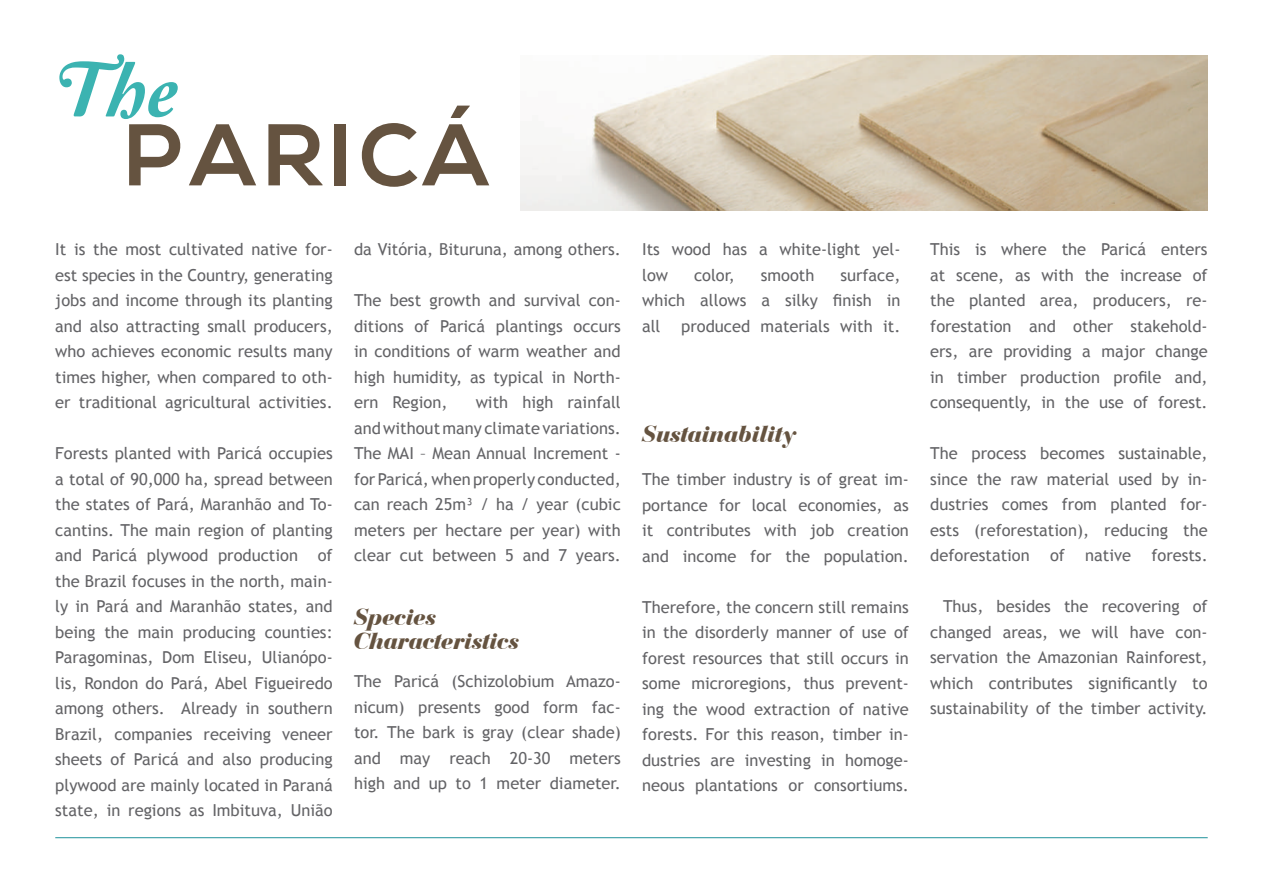
<style>
.page{position:relative;width:1263px;height:893px;background:#fff}
.page>*{position:absolute;margin:0;border:0;box-sizing:border-box;transform-origin:0 0}
.t1{font:700 87.3px "Nexa";letter-spacing:.08em;color:#655340}
.t2{font:80.55px "Amperzand";color:#3bb3b1}
.t3{font:italic 900 24px/24px "Bauer Bodoni BT";color:#655340}
.t4{font:16.5px/25.5px "Trebuchet MS";color:#636366;text-align:justify}
</style>
<div class="page">
<hr style="left:55px;top:837px;width:1153px;height:1px;background:#1f929b">
<img style="left:521px;top:55px;width:687px;height:155px">
<h2 class="t2" style="left:55px;top:48px;width:124px">The</h2>
<h1 class="t1" style="left:125px;top:105px;width:366px">PARICÁ</h1>
<p class="t4" style="left:55px;top:237px;width:279px">It is the most cultivated native for&shy;est species in the Country, generating jobs and income through its planting and also attracting small producers, who achieves economic results many times higher, when compared to oth&shy;er traditional agricultural activities.</p>
<p class="t4" style="left:55px;top:441px;width:279px">Forests planted with Paricá occupies a total of 90,000 ha, spread between the states of Pará, Maranhão and To&shy;cantins. The main region of planting and Paricá plywood production of the Brazil focuses in the north, main&shy;ly in Pará and Maranhão states, and being the main producing counties:<br>Paragominas, Dom Eliseu, Ulianópo&shy;lis, Rondon do Pará, Abel Figueiredo among others. Already in southern Brazil, companies receiving veneer sheets of Paricá and also producing plywood are mainly located in Paraná state, in regions as Imbituva, União</p>
<p class="t4" style="left:354px;top:237px;width:268px">da Vitória, Bituruna, among others.</p>
<p class="t4" style="left:354px;top:288px;width:268px">The best growth and survival con&shy;ditions of Paricá plantings occurs in conditions of warm weather and high humidity, as typical in North&shy;ern Region,</p>
<p class="t4" style="left:354px;top:390px;width:268px;text-indent:122px">with high rainfall and without many climate variations.<br>The MAI – Mean Annual Increment - for Paricá, when properly conducted, can reach 25m³ / ha / year (cubic meters per hectare per year) with clear cut between 5 and 7 years.</p>
<h3 class="t3" style="left:354px;top:605px;width:167px">Species<br>Characteristics</h3>
<p class="t4" style="left:354px;top:669px;width:268px">The Paricá (Schizolobium Amazo&shy;nicum) presents good form fac&shy;tor. The bark is gray (clear shade) and may reach 20-30 meters high and up to 1 meter diameter.</p>
<p class="t4" style="left:642px;top:237px;width:260px">Its wood has a white-light yel&shy;low</p>
<p class="t4" style="left:642px;top:262px;width:260px;text-indent:198px">surface, which allows a silky finish in all</p>
<p class="t4" style="left:694px;top:262px;width:42px">color,</p>
<p class="t4" style="left:761px;top:262px;width:55px">smooth</p>
<p class="t4" style="left:681px;top:313px;width:221px">produced materials with it.</p>
<h3 class="t3" style="left:642px;top:422px;width:156px">Sustainability</h3>
<p class="t4" style="left:642px;top:467px;width:268px">The timber industry is of great im&shy;portance for local economies, as it contributes with job creation and income for the population.</p>
<p class="t4" style="left:642px;top:594px;width:268px">Therefore, the concern still remains in the disorderly manner of use of forest resources that still occurs in some microregions, thus prevent&shy;ing the wood extraction of native forests. For this reason, timber in&shy;dustries are investing in homoge&shy;neous plantations or consortiums.</p>
<p class="t4" style="left:930px;top:237px;width:279px">This is where the Paricá enters at scene, as with the increase of the planted area, producers, re&shy;forestation and other stakehold&shy;ers, are providing a major change in timber production profile and, consequently, in the use of forest.</p>
<p class="t4" style="left:930px;top:441px;width:279px">The process becomes sustainable, since the raw material used by in&shy;dustries comes from planted for&shy;ests (reforestation), reducing the deforestation of native forests.</p>
<p class="t4" style="left:930px;top:594px;width:279px;text-indent:13px">Thus, besides the recovering of changed areas, we will have con&shy;servation the Amazonian Rainforest, which contributes significantly to sustainability of the timber activity.</p>
</div>
